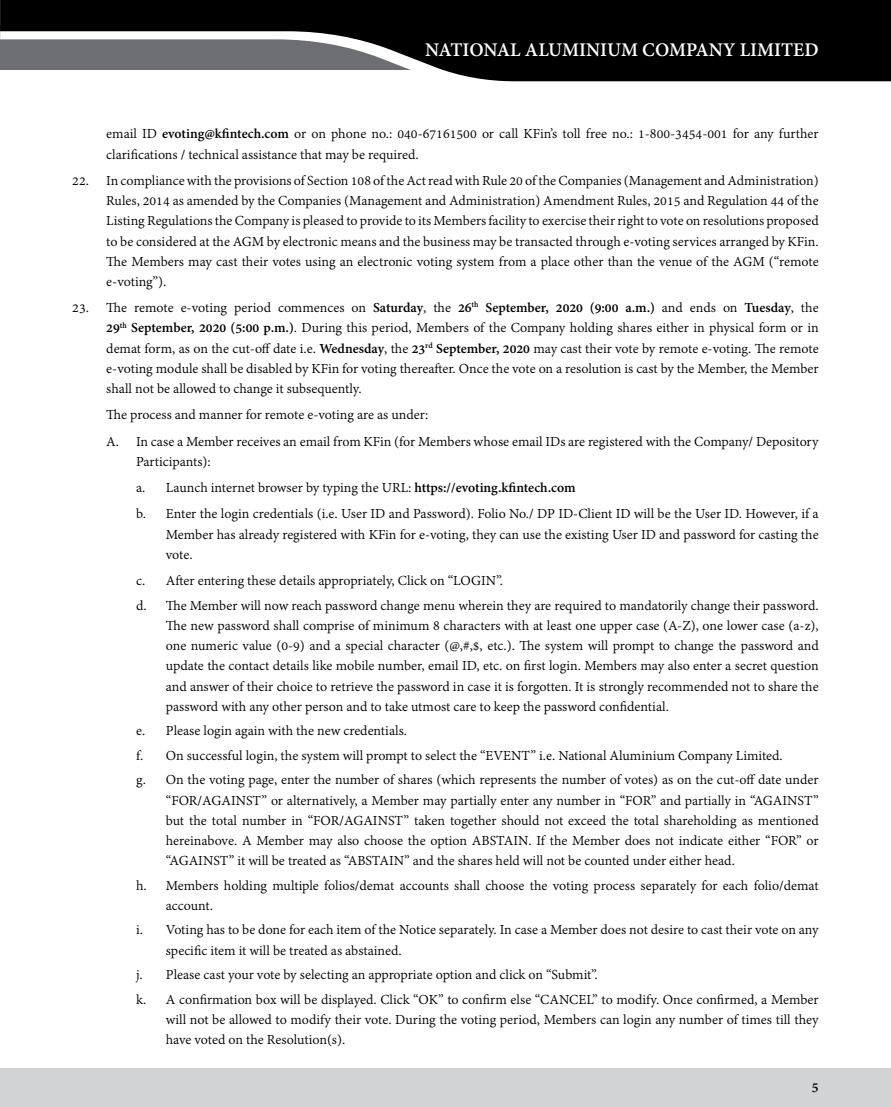
<style>
.page{position:relative;width:891px;height:1107px;background:#fff}
.page>*{position:absolute;margin:0;border:0;box-sizing:border-box;transform-origin:0 0}
.t1{font:700 21px "Adobe Devanagari";color:#fff}
.t2{font:15px/20.2px "Adobe Devanagari";color:#000}
.t3{font:700 15px "Adobe Devanagari";color:#000}
.s1{font-weight:700}
</style>
<div class="page">
<div style="left:0;top:0;width:891px;height:31px;background:#000"></div>
<svg style="left:0;top:31px;width:891px;height:51px;fill:#000"></svg>
<div style="left:0;top:1069px;width:891px;height:38px;background:#d1d3d4"></div>
<h1 class="t1" style="left:425px;top:38px;width:395px">NATIONAL ALUMINIUM COMPANY LIMITED</h1>
<p class="t2" style="left:106px;top:125px;width:714px">email ID <span class="s1">evoting@kfintech.com</span> or on phone no.: 040-67161500 or call KFin’s toll free no.: 1-800-3454-001 for any further clarifications / technical assistance that may be required.</p>
<p class="t2" style="left:106px;top:171px;width:714px;text-align:justify;text-indent:-34px">22. In compliance with the provisions of Section 108 of the Act read with Rule 20 of the Companies (Management and Administration)<br>Rules, 2014 as amended by the Companies (Management and Administration) Amendment Rules, 2015 and Regulation 44 of the Listing Regulations the Company is pleased to provide to its Members facility to exercise their right to vote on resolutions proposed to be considered at the AGM by electronic means and the business may be transacted through e-voting services arranged by KFin.<br>The Members may cast their votes using an electronic voting system from a place other than the venue of the AGM (“remote e-voting”).</p>
<p class="t2" style="left:106px;top:299px;width:714px;text-align:justify;text-indent:-34px">23. The remote e-voting period commences on <span class="s1">Saturday</span>, the <span class="s1">26</span><sup>th</sup> <span class="s1">September, 2020 (9:00 a.m.)</span> and ends on <span class="s1">Tuesday</span>, the <span class="s1">29</span><sup>th</sup> <span class="s1">September, 2020 (5:00 p.m.)</span>. During this period, Members of the Company holding shares either in physical form or in demat form, as on the cut-off date i.e. <span class="s1">Wednesday</span>, the <span class="s1">23</span><sup>rd</sup> <span class="s1">September, 2020</span> may cast their vote by remote e-voting. The remote e-voting module shall be disabled by KFin for voting thereafter. Once the vote on a resolution is cast by the Member, the Member shall not be allowed to change it subsequently.</p>
<p class="t2" style="left:106px;top:403px;width:714px;line-height:26.2px">The process and manner for remote e-voting are as under:<br>A. In case a Member receives an email from KFin (for Members whose email IDs are registered with the Company/ Depository</p>
<p class="t2" style="left:136px;top:450px;width:684px;line-height:26.2px">Participants):<br>a. Launch internet browser by typing the URL: <span class="s1">https://evoting.kfintech.com<br></span>b. Enter the login credentials (i.e. User ID and Password). Folio No./ DP ID-Client ID will be the User ID. However, if a</p>
<p class="t2" style="left:166px;top:525px;width:654px">Member has already registered with KFin for e-voting, they can use the existing User ID and password for casting the vote.</p>
<p class="t2" style="left:136px;top:570px;width:684px;line-height:24.5px">c. After entering these details appropriately, Click on “LOGIN”.<br>d. The Member will now reach password change menu wherein they are required to mandatorily change their password.</p>
<p class="t2" style="left:166px;top:616px;width:654px;text-align:justify">The new password shall comprise of minimum 8 characters with at least one upper case (A-Z), one lower case (a-z), one numeric value (0-9) and a special character (@,#,$, etc.). The system will prompt to change the password and update the contact details like mobile number, email ID, etc. on first login. Members may also enter a secret question and answer of their choice to retrieve the password in case it is forgotten. It is strongly recommended not to share the password with any other person and to take utmost care to keep the password confidential.</p>
<p class="t2" style="left:136px;top:720px;width:684px;line-height:24.5px">e. Please login again with the new credentials.<br>f. On successful login, the system will prompt to select the “EVENT” i.e. National Aluminium Company Limited.<br>g. On the voting page, enter the number of shares (which represents the number of votes) as on the cut-off date under</p>
<p class="t2" style="left:166px;top:791px;width:654px;text-align:justify">“FOR/AGAINST” or alternatively, a Member may partially enter any number in “FOR” and partially in “AGAINST” but the total number in “FOR/AGAINST” taken together should not exceed the total shareholding as mentioned hereinabove. A Member may also choose the option ABSTAIN. If the Member does not indicate either “FOR” or “AGAINST” it will be treated as “ABSTAIN” and the shares held will not be counted under either head.</p>
<p class="t2" style="left:166px;top:876px;width:654px;text-indent:-30px">h. Members holding multiple folios/demat accounts shall choose the voting process separately for each folio/demat account.</p>
<p class="t2" style="left:166px;top:921px;width:654px;text-indent:-30px">i. Voting has to be done for each item of the Notice separately. In case a Member does not desire to cast their vote on any specific item it will be treated as abstained.</p>
<p class="t2" style="left:136px;top:964px;width:684px;line-height:24.5px">j. Please cast your vote by selecting an appropriate option and click on “Submit”.<br>k. A confirmation box will be displayed. Click “OK” to confirm else “CANCEL” to modify. Once confirmed, a Member</p>
<p class="t2" style="left:166px;top:1011px;width:654px">will not be allowed to modify their vote. During the voting period, Members can login any number of times till they have voted on the Resolution(s).</p>
<p class="t3" style="left:812px;top:1078px;width:8px">5</p>
</div>
